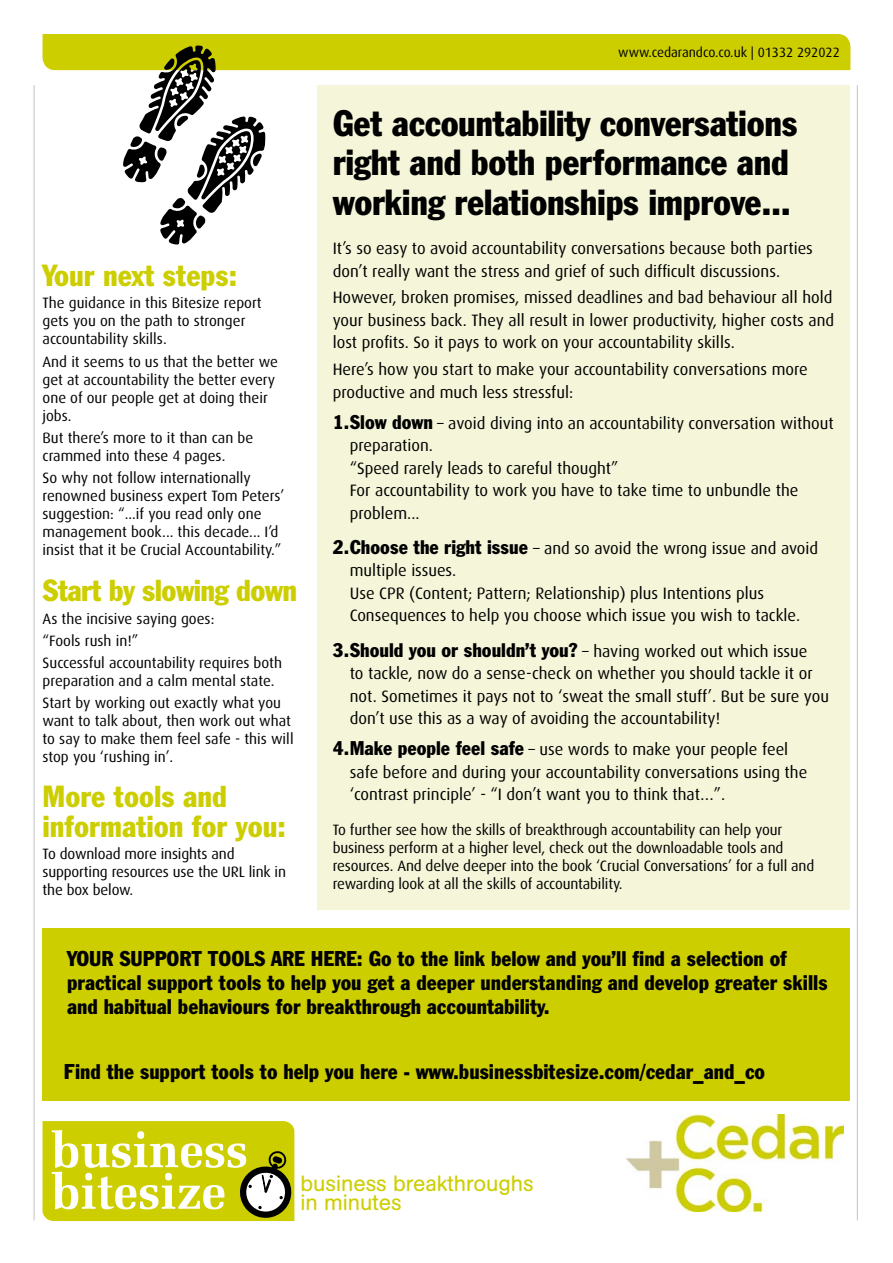
<style>
.page{position:relative;width:893px;height:1263px;background:#fff}
.page>*{position:absolute;margin:0;border:0;box-sizing:border-box;transform-origin:0 0}
.SUBHEAD2{font:condensed 36px/39px "Franklin Gothic BT";letter-spacing:-.01em;color:#000}
.SUBHEAD2-2{font:condensed 30px/30px "Franklin Gothic BT";color:#cdce00}
.SUBHEAD2-3{font:condensed 30px "Franklin Gothic BT";letter-spacing:-.02em;color:#cdce00}
.t1{font:21.9px/18.8px "AG Buch Rounded BQ";color:#cdce00}
.SUBHEAD2-4{font:condensed 21px/24px "Franklin Gothic BT";color:#000}
.SUBHEAD{font:condensed 21px "Franklin Gothic BT";color:#000}
.first_para2{font:condensed 19.5px "Franklin Gothic BT";color:#000}
.first_para2-2{font:16.5px/22.5px "Dax";color:#000}
.body{font:15px/18px "Dax";color:#000}
.first_para2-3{font:15px/18px "Dax";letter-spacing:-.01em;color:#000}
.t2{font:13.5px "Dax";color:#000}
.s1{font-family:"Franklin Gothic BT";font-stretch:condensed;font-size:19.5px}
.s2{font-family:"Dax";font-stretch:normal;font-size:16.5px}
</style>
<div class="page">
<hr style="left:34px;top:85px;width:1px;height:1135px;background:#c6c6c6">
<hr style="left:857px;top:85px;width:1px;height:1135px;background:#c6c6c6">
<div style="left:43px;top:928px;width:807px;height:173px;background:#cdce00"></div>
<svg style="left:43px;top:1121px;width:252px;height:100px"></svg>
<div style="left:262px;top:1175px;width:4px;height:17px;border:1px solid #000"></div>
<img style="left:627px;top:1114px;width:216px;height:97px">
<svg style="left:43px;top:34px;width:807px;height:211px"></svg>
<div style="left:317px;top:86px;width:533px;height:824px;background:#f5f5d9"></div>
<p class="SUBHEAD2-2" style="left:43px;top:259px;width:196px">Your next steps:</p>
<p class="body" style="left:43px;top:294px;width:221px">The guidance in this Bitesize report gets you on the path to stronger accountability skills.</p>
<p class="body" style="left:43px;top:353px;width:237px">And it seems to us that the better we get at accountability the better every one of our people get at doing their jobs.</p>
<p class="body" style="left:43px;top:429px;width:212px">But there’s more to it than can be crammed into these 4 pages.</p>
<p class="body" style="left:43px;top:469px;width:244px">So why not follow internationally renowned business expert Tom Peters’ suggestion: “...if you read only one management book... this decade... I’d insist that it be Crucial Accountability.”</p>
<p class="SUBHEAD2-3" style="left:43px;top:571px;width:256px">Start by slowing down</p>
<p class="body" style="left:43px;top:609px;width:173px">As the incisive saying goes:</p>
<p class="body" style="left:43px;top:632px;width:97px">“Fools rush in!”</p>
<p class="body" style="left:43px;top:654px;width:241px">Successful accountability requires both preparation and a calm mental state.</p>
<p class="body" style="left:43px;top:694px;width:253px">Start by working out exactly what you want to talk about, then work out what to say to make them feel safe - this will stop you ‘rushing in’.</p>
<p class="SUBHEAD2-2" style="left:43px;top:780px;width:245px">More tools and information for you:</p>
<p class="first_para2-3" style="left:43px;top:845px;width:245px">To download more insights and supporting resources use the URL link in the box below.</p>
<p class="t2" style="left:618px;top:45px;width:223px">www.cedarandco.co.uk | 01332 292022</p>
<p class="SUBHEAD2" style="left:333px;top:103px;width:466px">Get accountability conversations right and both performance and working relationships improve...</p>
<p class="first_para2-2" style="left:333px;top:237px;width:482px">It’s so easy to avoid accountability conversations because both parties don’t really want the stress and grief of such difficult discussions.</p>
<p class="first_para2-2" style="left:333px;top:286px;width:503px;text-align:justify">However, broken promises, missed deadlines and bad behaviour all hold your business back. They all result in lower productivity, higher costs and lost profits. So it pays to work on your accountability skills.</p>
<p class="first_para2-2" style="left:333px;top:358px;width:477px">Here’s how you start to make your accountability conversations more productive and much less stressful:</p>
<p class="first_para2-2" style="left:350px;top:412px;width:485px;text-indent:-17px"><span class="s1">1.Slow down</span> – avoid diving into an accountability conversation without preparation.</p>
<p class="first_para2-2" style="left:350px;top:457px;width:270px">“Speed rarely leads to careful thought”</p>
<p class="first_para2-2" style="left:350px;top:479px;width:450px">For accountability to work you have to take time to unbundle the problem...</p>
<p class="first_para2-2" style="left:350px;top:537px;width:470px;text-indent:-17px"><span class="s1">2.Choose the right issue</span> – and so avoid the wrong issue and avoid multiple issues.</p>
<p class="first_para2-2" style="left:350px;top:582px;width:452px">Use CPR (Content; Pattern; Relationship) plus Intentions plus<br>Consequences to help you choose which issue you wish to tackle.</p>
<p class="first_para2" style="left:333px;top:637px;width:476px">3.Should you or shouldn’t you? <span class="s2">– having worked out which issue</span></p>
<p class="first_para2-2" style="left:350px;top:662px;width:481px">to tackle, now do a sense-check on whether you should tackle it or not. Sometimes it pays not to ‘sweat the small stuff’. But be sure you don’t use this as a way of avoiding the accountability!</p>
<p class="first_para2-2" style="left:350px;top:738px;width:459px;text-indent:-17px"><span class="s1">4.Make people feel safe</span> – use words to make your people feel safe before and during your accountability conversations using the ‘contrast principle’ - “I don’t want you to think that…”.</p>
<p class="first_para2-3" style="left:333px;top:821px;width:483px">To further see how the skills of breakthrough accountability can help your business perform at a higher level, check out the downloadable tools and resources. And delve deeper into the book ‘Crucial Conversations’ for a full and rewarding look at all the skills of accountability.</p>
<p class="SUBHEAD2-4" style="left:67px;top:946px;width:762px">YOUR SUPPORT TOOLS ARE HERE: Go to the link below and you’ll find a selection of practical support tools to help you get a deeper understanding and develop greater skills and habitual behaviours for breakthrough accountability.</p>
<p class="SUBHEAD" style="left:64px;top:1058px;width:703px">Find the support tools to help you here - www.businessbitesize.com/cedar_and_co</p>
<h3 class="t1" style="left:300px;top:1174px;width:235px">business breakthroughs in minutes</h3>
</div>
